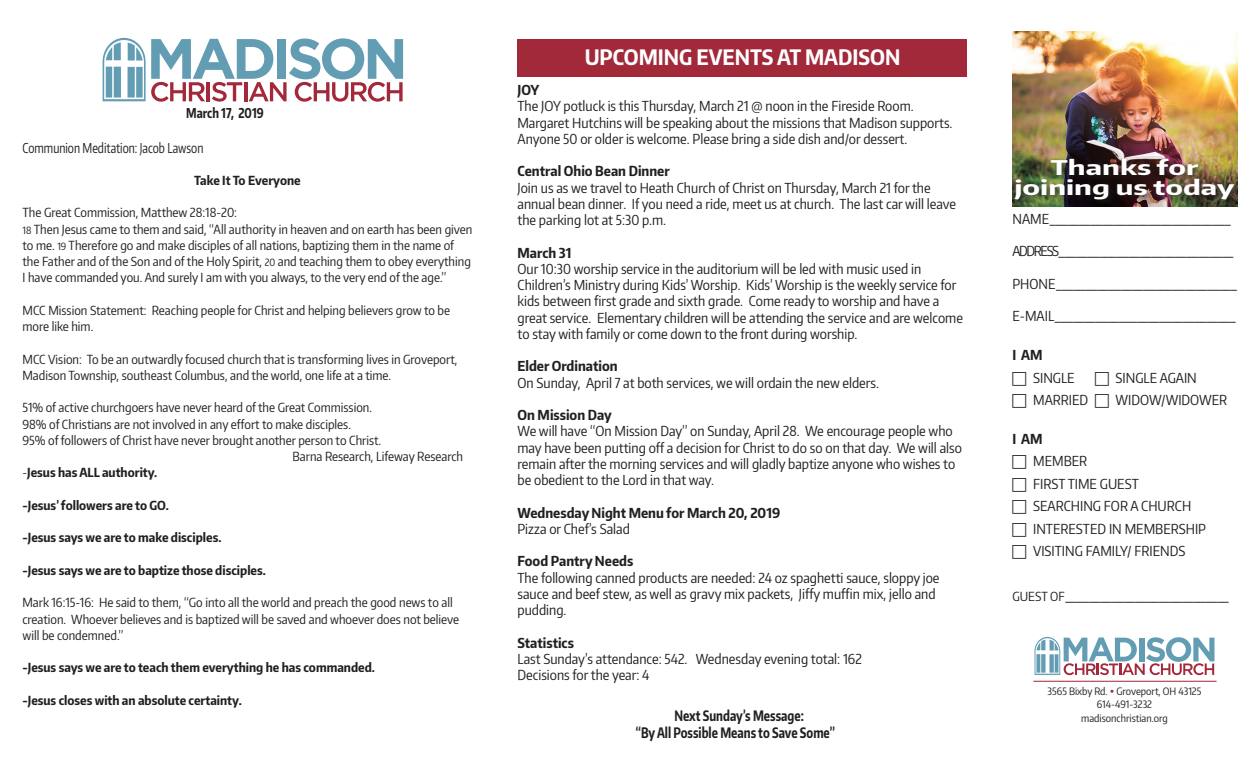
<style>
.page{position:relative;width:1260px;height:765px;background:#fff}
.page>*{position:absolute;margin:0;border:0;box-sizing:border-box;transform-origin:0 0}
.t1{font:700 21.25px "Encode Sans Condensed";color:#fff}
.t2{font:700 20.25px "Encode Sans Condensed";color:#fff;scale:1.54 1}
.t3{font:700 14.38px "Encode Sans Condensed";color:#231f20;scale:.84 1}
.t4{font:13.75px/16.2px "Encode Sans Condensed";color:#231f20}
.t5{font:700 13.75px "Encode Sans Condensed";color:#231f20}
.t6{font:13.75px "Encode Sans Condensed";letter-spacing:-.1em;color:#231f20}
.t7{font:13.62px "Encode Sans Condensed";color:#231f20;scale:.86 1}
.t8{font:700 13.62px "Encode Sans Condensed";color:#231f20;scale:.86 1}
.t9{font:12.5px/16.2px "Encode Sans Condensed";color:#231f20}
.t10{font:700 12.5px "Encode Sans Condensed";color:#231f20}
.t11{font:10.12px "Encode Sans Condensed";color:#231f20}
.s1{font-size:10px}
.s2{font-weight:400}
.s3{font-size:12.5px}
.s4{color:#a2293a}
</style>
<div class="page">
<img style="left:1012px;top:32px;width:226px;height:124px">
<div style="left:1012px;top:156px;width:230px;height:52px;background:#231f20;opacity:.75"></div>
<div style="left:518px;top:39px;width:450px;height:37px;background:#a2293a"></div>
<svg style="left:103px;top:38px;width:300px;height:64px"></svg>
<svg style="left:1035px;top:637px;width:179px;height:38px"></svg>
<hr style="left:1033px;top:681px;width:184px;height:1px;background:#a2293a">
<p class="t8" style="left:186px;top:103px;width:92px">March 17, 2019</p>
<p class="t7" style="left:22px;top:139px;width:212px">Communion Meditation: Jacob Lawson</p>
<p class="t10" style="left:194px;top:172px;width:108px">Take It To Everyone</p>
<p class="t9" style="left:22px;top:204px;width:216px">The Great Commission, Matthew 28:18-20:</p>
<p class="t9" style="left:22px;top:220px;width:451px"><span class="s1">18</span> Then Jesus came to them and said, “All authority in heaven and on earth has been given to me. <span class="s1">19</span> Therefore go and make disciples of all nations, baptizing them in the name of the Father and of the Son and of the Holy Spirit, <span class="s1">20</span> and teaching them to obey everything I have commanded you. And surely I am with you always, to the very end of the age.”</p>
<p class="t9" style="left:22px;top:302px;width:429px">MCC Mission Statement: Reaching people for Christ and helping believers grow to be more like him.</p>
<p class="t9" style="left:22px;top:350px;width:436px">MCC Vision: To be an outwardly focused church that is transforming lives in Groveport,<br>Madison Township, southeast Columbus, and the world, one life at a time.</p>
<p class="t9" style="left:22px;top:399px;width:351px">51% of active churchgoers have never heard of the Great Commission.</p>
<p class="t9" style="left:22px;top:415px;width:330px">98% of Christians are not involved in any effort to make disciples.</p>
<p class="t9" style="left:22px;top:432px;width:360px">95% of followers of Christ have never brought another person to Christ.</p>
<p class="t9" style="left:292px;top:448px;width:172px">Barna Research, Lifeway Research</p>
<p class="t10" style="left:22px;top:464px;width:136px"><span class="s2">-</span>Jesus has ALL authority.</p>
<p class="t10" style="left:22px;top:497px;width:148px">-Jesus’ followers are to GO.</p>
<p class="t10" style="left:22px;top:529px;width:201px">-Jesus says we are to make disciples.</p>
<p class="t10" style="left:22px;top:562px;width:245px">-Jesus says we are to baptize those disciples.</p>
<p class="t9" style="left:22px;top:594px;width:438px">Mark 16:15-16: He said to them, “Go into all the world and preach the good news to all creation. Whoever believes and is baptized will be saved and whoever does not believe will be condemned.”</p>
<p class="t10" style="left:22px;top:659px;width:354px">-Jesus says we are to teach them everything he has commanded.</p>
<p class="t10" style="left:22px;top:692px;width:221px">-Jesus closes with an absolute certainty.</p>
<p class="t1" style="left:585px;top:43px;width:317px">UPCOMING EVENTS AT MADISON</p>
<p class="t5" style="left:518px;top:81px;width:23px">JOY</p>
<p class="t4" style="left:518px;top:98px;width:398px">The JOY potluck is this Thursday, March 21 @ noon in the Fireside Room.</p>
<p class="t4" style="left:518px;top:114px;width:436px">Margaret Hutchins will be speaking about the missions that Madison supports.</p>
<p class="t4" style="left:518px;top:130px;width:391px">Anyone 50 or older is welcome. Please bring a side dish and/or dessert.</p>
<p class="t5" style="left:518px;top:162px;width:154px">Central Ohio Bean Dinner</p>
<p class="t4" style="left:518px;top:179px;width:415px">Join us as we travel to Heath Church of Christ on Thursday, March 21 for the</p>
<p class="t4" style="left:518px;top:195px;width:440px">annual bean dinner. If you need a ride, meet us at church. The last car will leave the parking lot at 5:30 p.m.</p>
<p class="t5" style="left:518px;top:244px;width:56px">March 31</p>
<p class="t4" style="left:517px;top:260px;width:405px">Our 10:30 worship service in the auditorium will be led with music used in</p>
<p class="t4" style="left:517px;top:276px;width:447px">Children’s Ministry during Kids’ Worship. Kids’ Worship is the weekly service for kids between first grade and sixth grade. Come ready to worship and have a great service. Elementary children will be attending the service and are welcome to stay with family or come down to the front during worship.</p>
<p class="t5" style="left:517px;top:357px;width:102px">Elder Ordination</p>
<p class="t4" style="left:517px;top:374px;width:363px">On Sunday, April 7 at both services, we will ordain the new elders.</p>
<p class="t5" style="left:518px;top:406px;width:96px">On Mission Day</p>
<p class="t4" style="left:518px;top:423px;width:446px">We will have “On Mission Day” on Sunday, April 28. We encourage people who may have been putting off a decision for Christ to do so on that day. We will also remain after the morning services and will gladly baptize anyone who wishes to be obedient to the Lord in that way.</p>
<p class="t5" style="left:518px;top:504px;width:264px">Wednesday Night Menu for March 20, 2019</p>
<p class="t4" style="left:518px;top:520px;width:114px">Pizza or Chef’s Salad</p>
<p class="t5" style="left:518px;top:552px;width:117px">Food Pantry Needs</p>
<p class="t4" style="left:518px;top:569px;width:424px">The following canned products are needed: 24 oz spaghetti sauce, sloppy joe sauce and beef stew, as well as gravy mix packets, Jiffy muffin mix, jello and pudding.</p>
<p class="t5" style="left:518px;top:633px;width:58px">Statistics</p>
<p class="t4" style="left:518px;top:650px;width:346px">Last Sunday’s attendance: 542. Wednesday evening total: 162</p>
<p class="t4" style="left:518px;top:666px;width:134px">Decisions for the year: 4</p>
<p class="t3" style="left:674px;top:706px;width:156px">Next Sunday’s Message:</p>
<p class="t3" style="left:636px;top:723px;width:239px">“By All Possible Means to Save Some”</p>
<p class="t2" style="left:1050px;top:154px;width:98px">Thanks for</p>
<p class="t2" style="left:1014px;top:175px;width:144px">joining us today</p>
<p class="t4" style="left:1012px;top:210px;width:220px">NAME_______________________________</p>
<p class="t6" style="left:1012px;top:242px;width:223px">ADDRESS______________________________</p>
<p class="t4" style="left:1012px;top:275px;width:227px">PHONE_______________________________</p>
<p class="t4" style="left:1012px;top:308px;width:225px">E-MAIL_______________________________</p>
<p class="t5" style="left:1012px;top:346px;width:32px">I AM</p>
<p class="t4" style="left:1033px;top:369px;width:43px">SINGLE</p>
<p class="t4" style="left:1116px;top:369px;width:83px">SINGLE AGAIN</p>
<p class="t4" style="left:1033px;top:391px;width:57px">MARRIED</p>
<p class="t4" style="left:1116px;top:391px;width:113px">WIDOW/WIDOWER</p>
<p class="t5" style="left:1012px;top:430px;width:32px">I AM</p>
<p class="t4" style="left:1033px;top:453px;width:56px">MEMBER</p>
<p class="t4" style="left:1033px;top:475px;width:107px">FIRST TIME GUEST</p>
<p class="t4" style="left:1033px;top:498px;width:160px">SEARCHING FOR A CHURCH</p>
<p class="t4" style="left:1033px;top:520px;width:174px">INTERESTED IN MEMBERSHIP</p>
<p class="t4" style="left:1033px;top:543px;width:154px">VISITING FAMILY/ FRIENDS</p>
<p class="t4" style="left:1012px;top:588px;width:218px"><span class="s3">GUEST OF</span>____________________________</p>
<p class="t11" style="left:1048px;top:685px;width:155px">3565 Bixby Rd. <span class="s4">•</span> Groveport, OH 43125</p>
<p class="t11" style="left:1097px;top:698px;width:57px">614-491-3232</p>
<p class="t11" style="left:1081px;top:711px;width:88px">madisonchristian.org</p>
</div>
